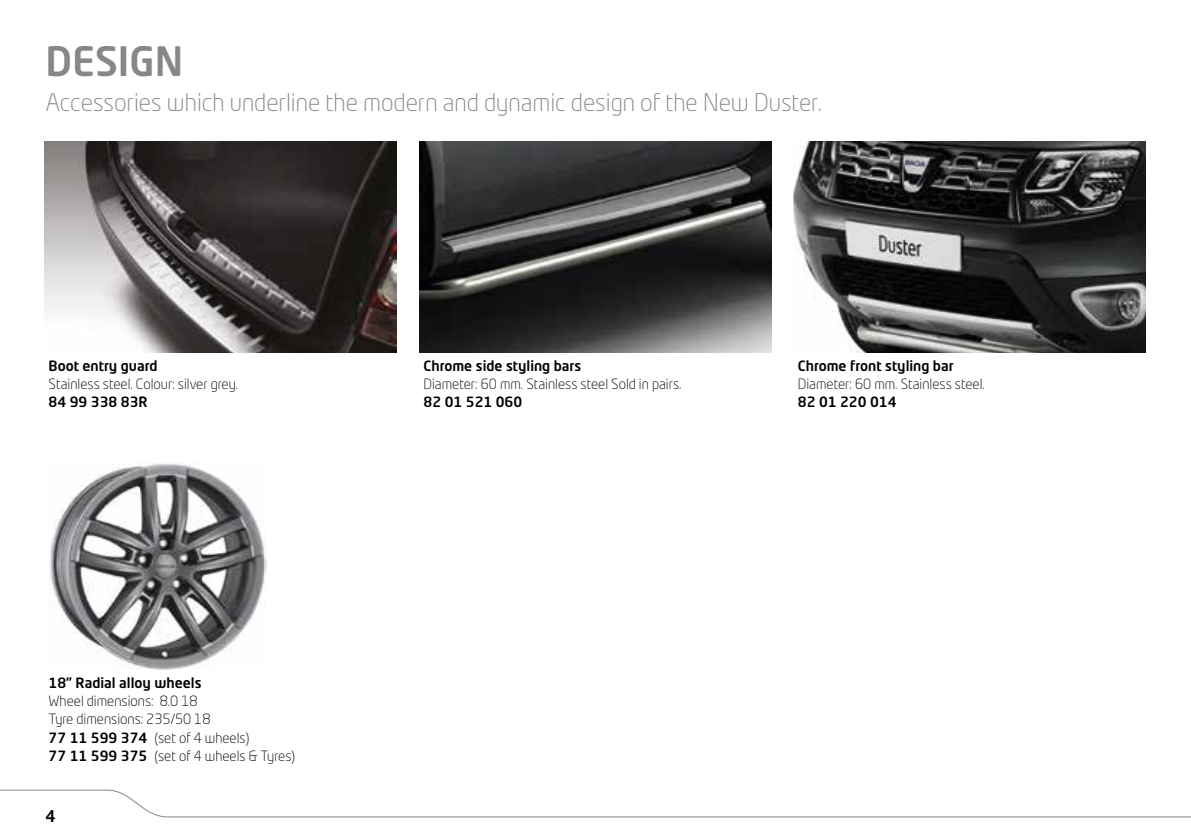
<style>
.page{position:relative;width:1191px;height:840px;background:#fff}
.page>*{position:absolute;margin:0;border:0;box-sizing:border-box;transform-origin:0 0}
.t1{font:500 40px "Neo Tech Dacia";color:#878787}
.t2{font:300 24px "Neo Tech Dacia";color:#878787}
.t3{font:500 16px "Neo Tech Dacia";color:#000}
.t4{font:300 14px/18.2px "Neo Tech Dacia";color:#000}
.t5{font:500 14px "Neo Tech Dacia";color:#000}
.s1{font-weight:500}
</style>
<div class="page">
<svg style="left:0;top:789px;width:1191px;height:28px"></svg>
<img style="left:45px;top:141px;width:352px;height:211px">
<img style="left:50px;top:463px;width:216px;height:206px">
<img style="left:420px;top:141px;width:351px;height:211px">
<img style="left:794px;top:141px;width:352px;height:211px">
<h1 class="t1" style="left:45px;top:36px;width:139px">DESIGN</h1>
<h2 class="t2" style="left:45px;top:87px;width:778px">Accessories which underline the modern and dynamic design of the New Duster.</h2>
<p class="t5" style="left:49px;top:356px;width:110px">Boot entry guard</p>
<p class="t4" style="left:49px;top:374px;width:191px">Stainless steel. Colour: silver grey.</p>
<p class="t5" style="left:49px;top:392px;width:101px">84 99 338 83R</p>
<p class="t5" style="left:49px;top:673px;width:154px">18” Radial alloy wheels</p>
<p class="t4" style="left:49px;top:691px;width:248px">Wheel dimensions: 8.0 18<br>Tyre dimensions: 235/50 18<br><span class="s1">77 11 599 374</span> (set of 4 wheels)<br><span class="s1">77 11 599 375</span> (set of 4 wheels &amp; Tyres)</p>
<p class="t3" style="left:45px;top:805px;width:12px">4</p>
<p class="t5" style="left:423px;top:356px;width:159px">Chrome side styling bars</p>
<p class="t4" style="left:423px;top:374px;width:259px">Diameter: 60 mm. Stainless steel Sold in pairs.</p>
<p class="t5" style="left:423px;top:392px;width:100px">82 01 521 060</p>
<p class="t5" style="left:798px;top:356px;width:157px">Chrome front styling bar</p>
<p class="t4" style="left:798px;top:374px;width:189px">Diameter: 60 mm. Stainless steel.</p>
<p class="t5" style="left:798px;top:392px;width:100px">82 01 220 014</p>
</div>
